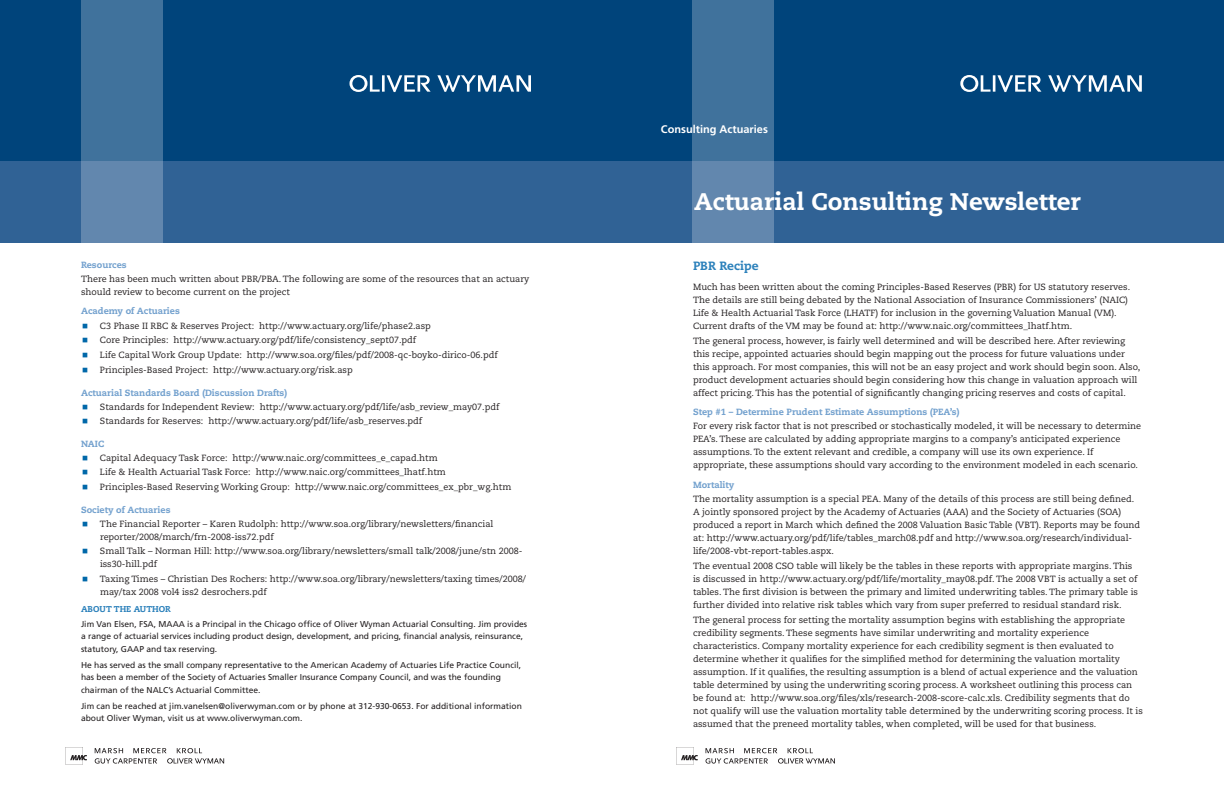
<style>
.page{position:relative;width:1224px;height:792px;background:#fff}
.page>*{position:absolute;margin:0;border:0;box-sizing:border-box;transform-origin:0 0}
.Cover_Title{font:800 24px "Caecilia LT Std";color:#fff}
.Heading_1{font:800 12px "Caecilia LT Std";color:#2c81bb}
.Sub-nomenclature{font:700 11px "Frutiger LT Std";color:#fff}
.Bullet_1_before_para{font:9px/13px "Caecilia LT Std";color:#231f20}
.Bullet_1_after_parag{font:9px/13px "Caecilia LT Std";color:#231f20}
.Bullet_1{font:9px/13px "Caecilia LT Std";color:#231f20}
.Heading_2{font:800 9px "Caecilia LT Std";color:#73a1ce}
.Author_copy{font:8.5px/12.5px "Frutiger LT Std";color:#231f20}
.About_the_author{font:800 8.5px "Caecilia LT Std";color:#2c81bb}
.s1{color:#0068a9}
</style>
<div class="page">
<div style="left:0;top:0;width:1224px;height:243px;background:#00447b"></div>
<div style="left:0;top:161px;width:1224px;height:82px;background:#306295"></div>
<svg style="left:692px;top:0;width:82px;height:243px;background:#4b79a2"></svg>
<svg style="left:960px;top:75px;width:81px;height:17px"></svg>
<svg style="left:1048px;top:75px;width:94px;height:17px"></svg>
<svg style="left:81px;top:0;width:82px;height:243px;background:#4b79a2"></svg>
<svg style="left:350px;top:75px;width:81px;height:17px"></svg>
<svg style="left:437px;top:75px;width:94px;height:17px"></svg>
<svg style="left:676px;top:747px;width:22px;height:18px"></svg>
<svg style="left:706px;top:748px;width:129px;height:16px"></svg>
<svg style="left:65px;top:747px;width:22px;height:18px"></svg>
<svg style="left:95px;top:748px;width:129px;height:16px"></svg>
<p class="Heading_2" style="left:81px;top:259px;width:47px">Resources</p>
<p class="Bullet_1_before_para" style="left:81px;top:273px;width:450px">There has been much written about PBR/PBA. The following are some of the resources that an actuary should review to become current on the project</p>
<p class="Heading_2" style="left:81px;top:306px;width:100px">Academy of Actuaries</p>
<p class="Bullet_1_after_parag" style="left:82px;top:319px;width:350px"><span class="s1">■</span> C3 Phase II RBC &amp; Reserves Project: http://www.actuary.org/life/phase2.asp</p>
<p class="Bullet_1" style="left:82px;top:333px;width:336px"><span class="s1">■</span> Core Principles: http://www.actuary.org/pdf/life/consistency_sept07.pdf</p>
<p class="Bullet_1" style="left:82px;top:348px;width:417px"><span class="s1">■</span> Life Capital Work Group Update: http://www.soa.org/files/pdf/2008-qc-boyko-dirico-06.pdf</p>
<p class="Bullet_1_before_para" style="left:82px;top:364px;width:272px"><span class="s1">■</span> Principles-Based Project: http://www.actuary.org/risk.asp</p>
<p class="Heading_2" style="left:81px;top:387px;width:208px">Actuarial Standards Board (Discussion Drafts)</p>
<p class="Bullet_1_after_parag" style="left:82px;top:400px;width:419px"><span class="s1">■</span> Standards for Independent Review: http://www.actuary.org/pdf/life/asb_review_may07.pdf</p>
<p class="Bullet_1_before_para" style="left:82px;top:415px;width:342px"><span class="s1">■</span> Standards for Reserves: http://www.actuary.org/pdf/life/asb_reserves.pdf</p>
<p class="Heading_2" style="left:81px;top:438px;width:25px">NAIC</p>
<p class="Bullet_1_after_parag" style="left:82px;top:452px;width:357px"><span class="s1">■</span> Capital Adequacy Task Force: http://www.naic.org/committees_e_capad.htm</p>
<p class="Bullet_1" style="left:82px;top:466px;width:365px"><span class="s1">■</span> Life &amp; Health Actuarial Task Force: http://www.naic.org/committees_lhatf.htm</p>
<p class="Bullet_1_before_para" style="left:82px;top:481px;width:431px"><span class="s1">■</span> Principles-Based Reserving Working Group: http://www.naic.org/committees_ex_pbr_wg.htm</p>
<p class="Heading_2" style="left:81px;top:504px;width:91px">Society of Actuaries</p>
<p class="Bullet_1_after_parag" style="left:100px;top:518px;width:395px;text-indent:-18px"><span class="s1">■</span> The Financial Reporter – Karen Rudolph: http://www.soa.org/library/newsletters/financial reporter/2008/march/frn-2008-iss72.pdf</p>
<p class="Bullet_1" style="left:100px;top:545px;width:424px;text-indent:-18px"><span class="s1">■</span> Small Talk – Norman Hill: http://www.soa.org/library/newsletters/small talk/2008/june/stn 2008- iss30-hill.pdf</p>
<p class="Bullet_1_before_para" style="left:100px;top:573px;width:428px;text-indent:-18px"><span class="s1">■</span> Taxing Times – Christian Des Rochers: http://www.soa.org/library/newsletters/taxing times/2008/ may/tax 2008 vol4 iss2 desrochers.pdf</p>
<p class="About_the_author" style="left:81px;top:604px;width:91px">ABOUT THE AUTHOR</p>
<p class="Author_copy" style="left:81px;top:618px;width:448px">Jim Van Elsen, FSA, MAAA is a Principal in the Chicago office of Oliver Wyman Actuarial Consulting. Jim provides a range of actuarial services including product design, development, and pricing, financial analysis, reinsurance, statutory, GAAP and tax reserving.</p>
<p class="Author_copy" style="left:81px;top:659px;width:442px">He has served as the small company representative to the American Academy of Actuaries Life Practice Council, has been a member of the Society of Actuaries Smaller Insurance Company Council, and was the founding chairman of the NALC’s Actuarial Committee.</p>
<p class="Author_copy" style="left:81px;top:700px;width:442px">Jim can be reached at jim.vanelsen@oliverwyman.com or by phone at 312-930-0653. For additional information about Oliver Wyman, visit us at www.oliverwyman.com.</p>
<p class="Sub-nomenclature" style="left:661px;top:123px;width:108px">Consulting Actuaries</p>
<p class="Cover_Title" style="left:694px;top:187px;width:388px">Actuarial Consulting Newsletter</p>
<p class="Heading_1" style="left:693px;top:259px;width:67px">PBR Recipe</p>
<p class="Bullet_1_before_para" style="left:693px;top:280px;width:439px">Much has been written about the coming Principles-Based Reserves (PBR) for US statutory reserves.<br>The details are still being debated by the National Association of Insurance Commissioners’ (NAIC)<br>Life &amp; Health Actuarial Task Force (LHATF) for inclusion in the governing Valuation Manual (VM).<br>Current drafts of the VM may be found at: http://www.naic.org/committees_lhatf.htm.</p>
<p class="Bullet_1_before_para" style="left:693px;top:334px;width:449px">The general process, however, is fairly well determined and will be described here. After reviewing this recipe, appointed actuaries should begin mapping out the process for future valuations under this approach. For most companies, this will not be an easy project and work should begin soon. Also, product development actuaries should begin considering how this change in valuation approach will affect pricing. This has the potential of significantly changing pricing reserves and costs of capital.</p>
<p class="Heading_2" style="left:693px;top:407px;width:268px">Step #1 – Determine Prudent Estimate Assumptions (PEA’s)</p>
<p class="Bullet_1_before_para" style="left:693px;top:420px;width:450px">For every risk factor that is not prescribed or stochastically modeled, it will be necessary to determine PEA’s. These are calculated by adding appropriate margins to a company’s anticipated experience assumptions. To the extent relevant and credible, a company will use its own experience. If appropriate, these assumptions should vary according to the environment modeled in each scenario.</p>
<p class="Heading_2" style="left:693px;top:479px;width:43px">Mortality</p>
<p class="Bullet_1_before_para" style="left:693px;top:493px;width:449px">The mortality assumption is a special PEA. Many of the details of this process are still being defined.<br>A jointly sponsored project by the Academy of Actuaries (AAA) and the Society of Actuaries (SOA) produced a report in March which defined the 2008 Valuation Basic Table (VBT). Reports may be found at: http://www.actuary.org/pdf/life/tables_march08.pdf and http://www.soa.org/research/individual&shy;life/2008-vbt-report-tables.aspx.</p>
<p class="Bullet_1_before_para" style="left:693px;top:560px;width:447px">The eventual 2008 CSO table will likely be the tables in these reports with appropriate margins. This is discussed in http://www.actuary.org/pdf/life/mortality_may08.pdf. The 2008 VBT is actually a set of tables. The first division is between the primary and limited underwriting tables. The primary table is further divided into relative risk tables which vary from super preferred to residual standard risk.</p>
<p class="Bullet_1_before_para" style="left:693px;top:614px;width:451px">The general process for setting the mortality assumption begins with establishing the appropriate credibility segments. These segments have similar underwriting and mortality experience characteristics. Company mortality experience for each credibility segment is then evaluated to determine whether it qualifies for the simplified method for determining the valuation mortality assumption. If it qualifies, the resulting assumption is a blend of actual experience and the valuation table determined by using the underwriting scoring process. A worksheet outlining this process can be found at: http://www.soa.org/files/xls/research-2008-score-calc.xls. Credibility segments that do not qualify will use the valuation mortality table determined by the underwriting scoring process. It is assumed that the preneed mortality tables, when completed, will be used for that business.</p>
</div>
